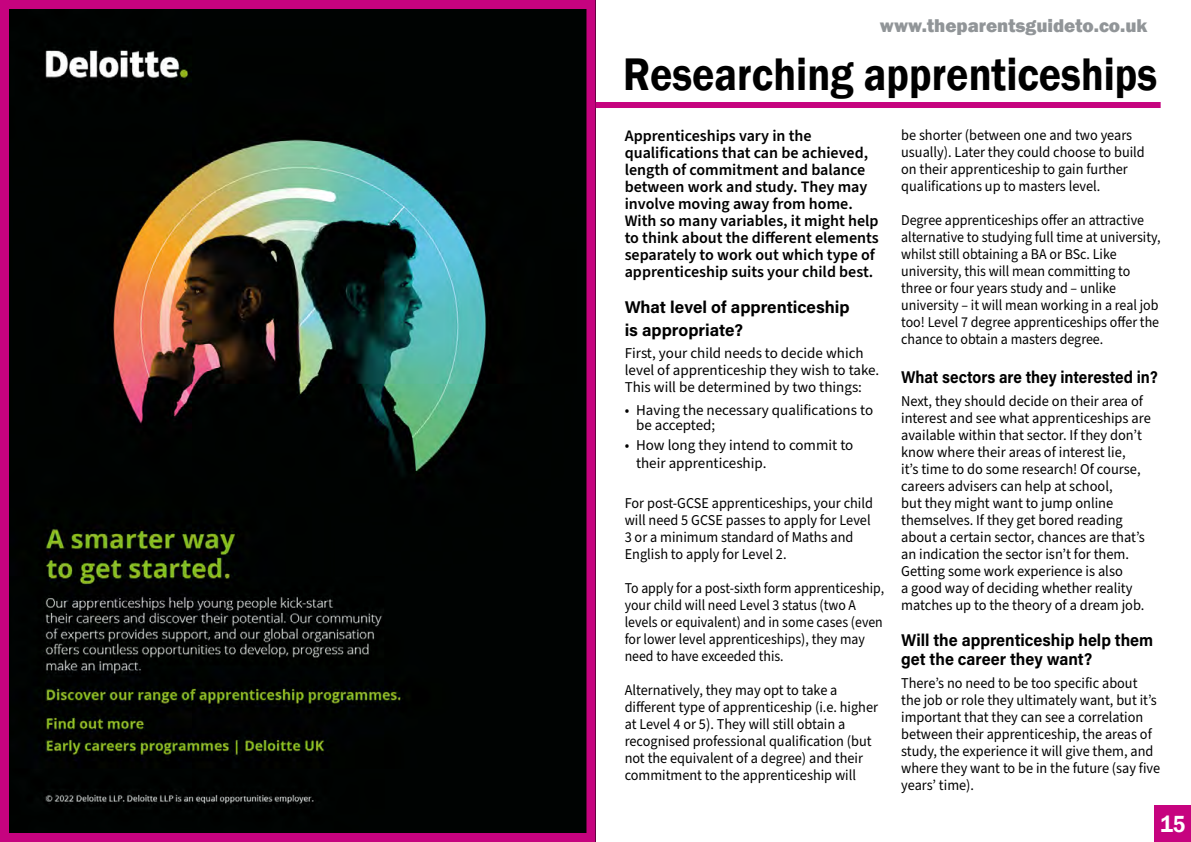
<style>
.page{position:relative;width:1191px;height:842px;background:#fff}
.page>*{position:absolute;margin:0;border:0;box-sizing:border-box;transform-origin:0 0}
._01_Page_heading{font:600 47px "Franklin Gothic";color:#000;scale:.89 1}
.t1{font:600 24px "Franklin Gothic";color:#fff;scale:.89 1}
.t2{font:800 19px "Franklin Gothic";color:#919598}
._04_subheadings{font:700 17px/19px "Acumin Pro";color:#000;scale:.95 1}
._04_subheadings-2{font:700 17px "Acumin Pro";color:#000}
._04_subheadings-3{font:700 17px "Acumin Pro";color:#000;scale:.9 1}
._03_first_paragraph{font:600 16px/17px "Source Sans Pro";color:#000}
._02_main_text{font:15px/17px "Source Sans Pro";color:#000;scale:.95 1}
._02_main_text-2{font:15px/17px "Source Sans Pro";color:#000;scale:.96 1}
._02_main_text-3{font:15px/17px "Source Sans Pro";color:#000;scale:.93 1}
._02_main_text-4{font:15px/17px "Source Sans Pro";color:#000}
._02_main_text-5{font:15px/17px "Source Sans Pro";color:#000;scale:.92 1}
</style>
<div class="page">
<div style="left:1155px;top:806px;width:36px;height:36px;background:#c6037f"></div>
<img style="left:10px;top:10px;width:575px;height:822px">
<div style="left:0;top:0;width:595px;height:842px;border:9px solid #c6037f"></div>
<div style="left:595px;top:102px;width:565px;height:6px;background:#c6037f"></div>
<p class="t2" style="left:880px;top:13px;width:269px">www.theparentsguideto.co.uk</p>
<p class="_01_Page_heading" style="left:623px;top:45px;width:601px">Researching apprenticeships</p>
<p class="_03_first_paragraph" style="left:624px;top:128px;width:256px">Apprenticeships vary in the qualifications that can be achieved, length of commitment and balance between work and study. They may involve moving away from home.<br>With so many variables, it might help to think about the different elements separately to work out which type of apprenticeship suits your child best.</p>
<p class="_04_subheadings-2" style="left:624px;top:295px;width:226px">What level of apprenticeship</p>
<p class="_04_subheadings-2" style="left:624px;top:318px;width:120px">is appropriate?</p>
<p class="_02_main_text-4" style="left:624px;top:345px;width:256px">First, your child needs to decide which level of apprenticeship they wish to take.<br>This will be determined by two things:</p>
<p class="_02_main_text-4" style="left:636px;top:402px;width:238px;line-height:15px;text-indent:-11px">• Having the necessary qualifications to be accepted;</p>
<p class="_02_main_text-4" style="left:636px;top:437px;width:219px;line-height:18px;text-indent:-11px">• How long they intend to commit to their apprenticeship.</p>
<p class="_02_main_text" style="left:624px;top:495px;width:263px">For post-GCSE apprenticeships, your child will need 5 GCSE passes to apply for Level 3 or a minimum standard of Maths and English to apply for Level 2.</p>
<p class="_02_main_text-5" style="left:624px;top:580px;width:283px">To apply for a post-sixth form apprenticeship, your child will need Level 3 status (two A levels or equivalent) and in some cases (even for lower level apprenticeships), they may need to have exceeded this.</p>
<p class="_02_main_text" style="left:624px;top:682px;width:268px">Alternatively, they may opt to take a different type of apprenticeship (i.e. higher at Level 4 or 5). They will still obtain a recognised professional qualification (but not the equivalent of a degree) and their commitment to the apprenticeship will</p>
<p class="_02_main_text" style="left:901px;top:127px;width:258px">be shorter (between one and two years usually). Later they could choose to build on their apprenticeship to gain further qualifications up to masters level.</p>
<p class="_02_main_text-3" style="left:901px;top:212px;width:280px">Degree apprenticeships offer an attractive alternative to studying full time at university, whilst still obtaining a BA or BSc. Like university, this will mean committing to three or four years study and – unlike university – it will mean working in a real job too! Level 7 degree apprenticeships offer the chance to obtain a masters degree.</p>
<p class="_04_subheadings-3" style="left:901px;top:365px;width:287px">What sectors are they interested in?</p>
<p class="_02_main_text-2" style="left:901px;top:393px;width:261px">Next, they should decide on their area of interest and see what apprenticeships are available within that sector. If they don’t know where their areas of interest lie,<br>it’s time to do some research! Of course, careers advisers can help at school,<br>but they might want to jump online themselves. If they get bored reading about a certain sector, chances are that’s an indication the sector isn’t for them.<br>Getting some work experience is also<br>a good way of deciding whether reality matches up to the theory of a dream job.</p>
<p class="_04_subheadings" style="left:901px;top:630px;width:267px">Will the apprenticeship help them get the career they want?</p>
<p class="_02_main_text" style="left:901px;top:674px;width:274px">There’s no need to be too specific about the job or role they ultimately want, but it’s important that they can see a correlation between their apprenticeship, the areas of study, the experience it will give them, and where they want to be in the future (say five years’ time).</p>
<h2 class="t1" style="left:1160px;top:809px;width:29px">15</h2>
</div>
